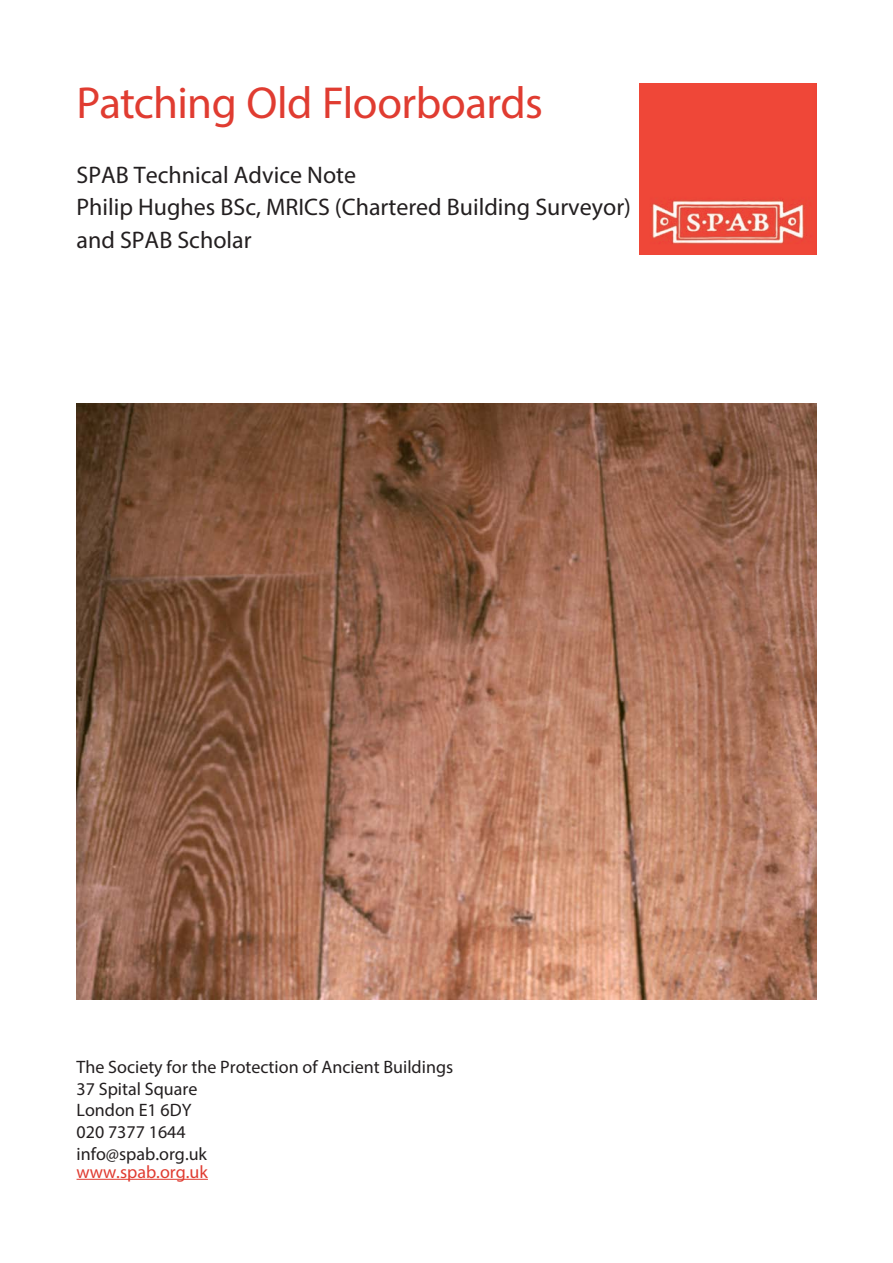
<style>
.page{position:relative;width:893px;height:1263px;background:#fff}
.page>*{position:absolute;margin:0;border:0;box-sizing:border-box;transform-origin:0 0}
.t1{font:45px "Myriad Pro";letter-spacing:-.015em;color:#e03c31}
.Body_Text{font:24px "Myriad Pro";color:#231f20}
.t2{font:18px/21.6px "Myriad Pro";color:#231f20}
.t3{font:18px "Myriad Pro";color:#e03c31}
</style>
<div class="page">
<img style="left:639px;top:84px;width:177px;height:171px">
<img style="left:77px;top:403px;width:739px;height:596px">
<hr style="left:77px;top:1179px;width:131px;height:1px;background:#e03c31">
<p class="t1" style="left:77px;top:75px;width:468px">Patching Old Floorboards</p>
<p class="Body_Text" style="left:77px;top:160px;width:281px">SPAB Technical Advice Note</p>
<p class="Body_Text" style="left:77px;top:192px;width:556px">Philip Hughes BSc, MRICS (Chartered Building Surveyor)</p>
<p class="Body_Text" style="left:77px;top:225px;width:177px">and SPAB Scholar</p>
<p class="t2" style="left:77px;top:1056px;width:378px">The Society for the Protection of Ancient Buildings</p>
<p class="t2" style="left:77px;top:1077px;width:122px">37 Spital Square</p>
<p class="t2" style="left:77px;top:1099px;width:132px">London E1 6DY<br>020 7377 1644 info@spab.org.uk</p>
<p class="t3" style="left:77px;top:1160px;width:133px">www.spab.org.uk</p>
</div>
